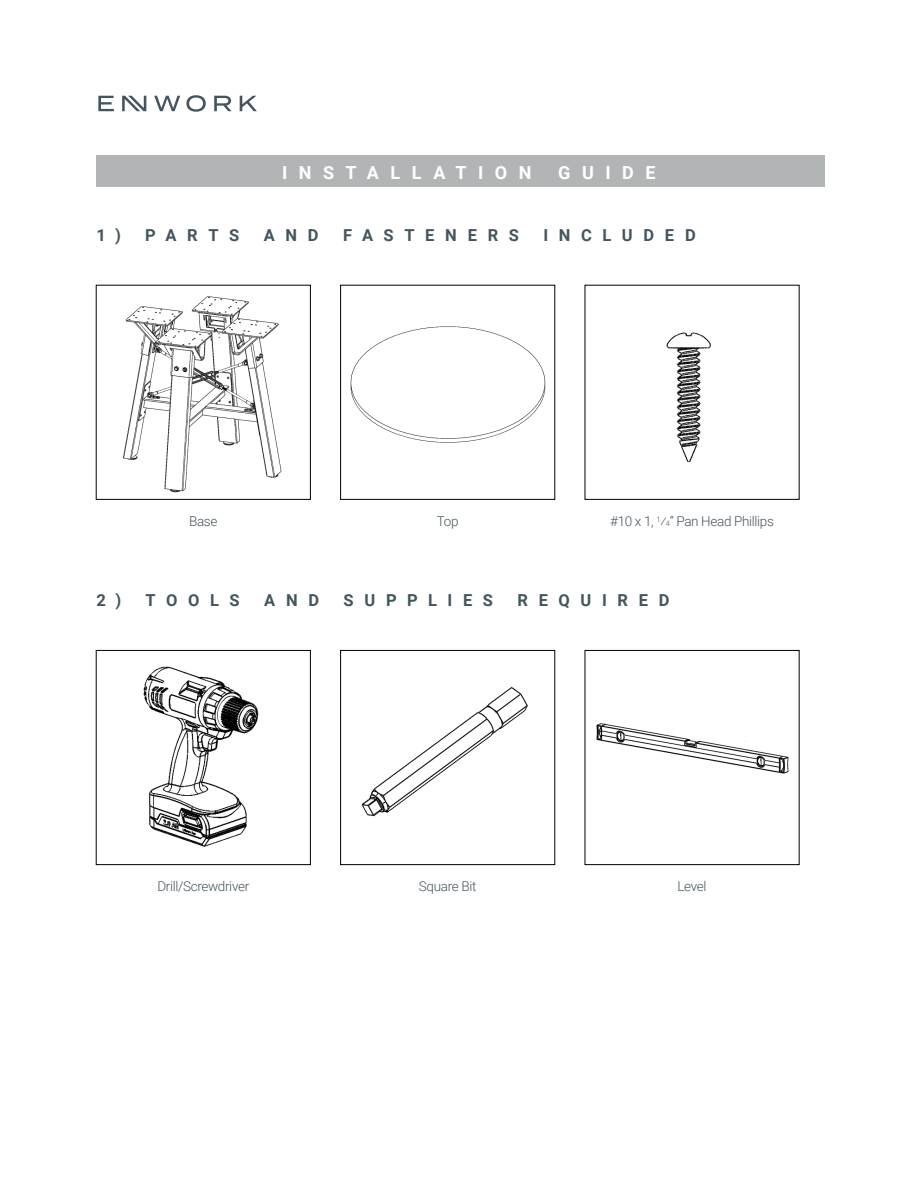
<style>
.page{position:relative;width:918px;height:1188px;background:#fff}
.page>*{position:absolute;margin:0;border:0;box-sizing:border-box;transform-origin:0 0}
.t1{font:700 18px "Roboto";letter-spacing:.64em;color:#fff}
.t2{font:700 16.5px "Roboto";letter-spacing:.645em;color:#44555d}
.t3{font:300 13.5px "Roboto";letter-spacing:-.025em;color:#44555d}
.s1{font-size:7.35px}
</style>
<div class="page">
<svg style="left:154px;top:96px;width:26px;height:15px"></svg>
<svg style="left:186px;top:95px;width:20px;height:17px"></svg>
<svg style="left:214px;top:96px;width:18px;height:15px"></svg>
<svg style="left:240px;top:96px;width:17px;height:15px"></svg>
<svg style="left:98px;top:96px;width:16px;height:15px"></svg>
<svg style="left:122px;top:96px;width:24px;height:15px"></svg>
<div style="left:96px;top:156px;width:728px;height:31px;background:#b2b5b6"></div>
<img style="left:123px;top:296px;width:159px;height:197px">
<img style="left:143px;top:666px;width:116px;height:181px">
<div style="left:96px;top:650px;width:215px;height:215px;border:1px solid #000"></div>
<img style="left:350px;top:326px;width:196px;height:117px">
<img style="left:361px;top:686px;width:167px;height:131px">
<div style="left:340px;top:650px;width:215px;height:215px;border:1px solid #000"></div>
<img style="left:666px;top:332px;width:45px;height:131px">
<img style="left:595px;top:720px;width:194px;height:54px">
<div style="left:585px;top:650px;width:214px;height:215px;border:1px solid #000"></div>
<h1 class="t1" style="left:282px;top:160px;width:251px">INSTALLATION</h1>
<h1 class="t1" style="left:558px;top:160px;width:99px">GUIDE</h1>
<p class="t2" style="left:96px;top:224px;width:144px">1) PARTS</p>
<p class="t2" style="left:264px;top:224px;width:56px">AND</p>
<p class="t2" style="left:343px;top:224px;width:177px">FASTENERS</p>
<p class="t2" style="left:543px;top:224px;width:154px">INCLUDED</p>
<p class="t3" style="left:189px;top:512px;width:30px">Base</p>
<p class="t3" style="left:437px;top:512px;width:23px">Top</p>
<p class="t3" style="left:610px;top:512px;width:165px">#10 x 1, <sup>1</sup>⁄<span class="s1">4</span>” Pan Head Phillips</p>
<p class="t2" style="left:96px;top:589px;width:145px">2) TOOLS</p>
<p class="t2" style="left:264px;top:589px;width:56px">AND</p>
<p class="t2" style="left:344px;top:589px;width:151px">SUPPLIES</p>
<p class="t2" style="left:518px;top:589px;width:153px">REQUIRED</p>
<p class="t3" style="left:157px;top:877px;width:93px">Drill/Screwdriver</p>
<p class="t3" style="left:419px;top:877px;width:59px">Square Bit</p>
<p class="t3" style="left:678px;top:877px;width:31px">Level</p>
</div>
